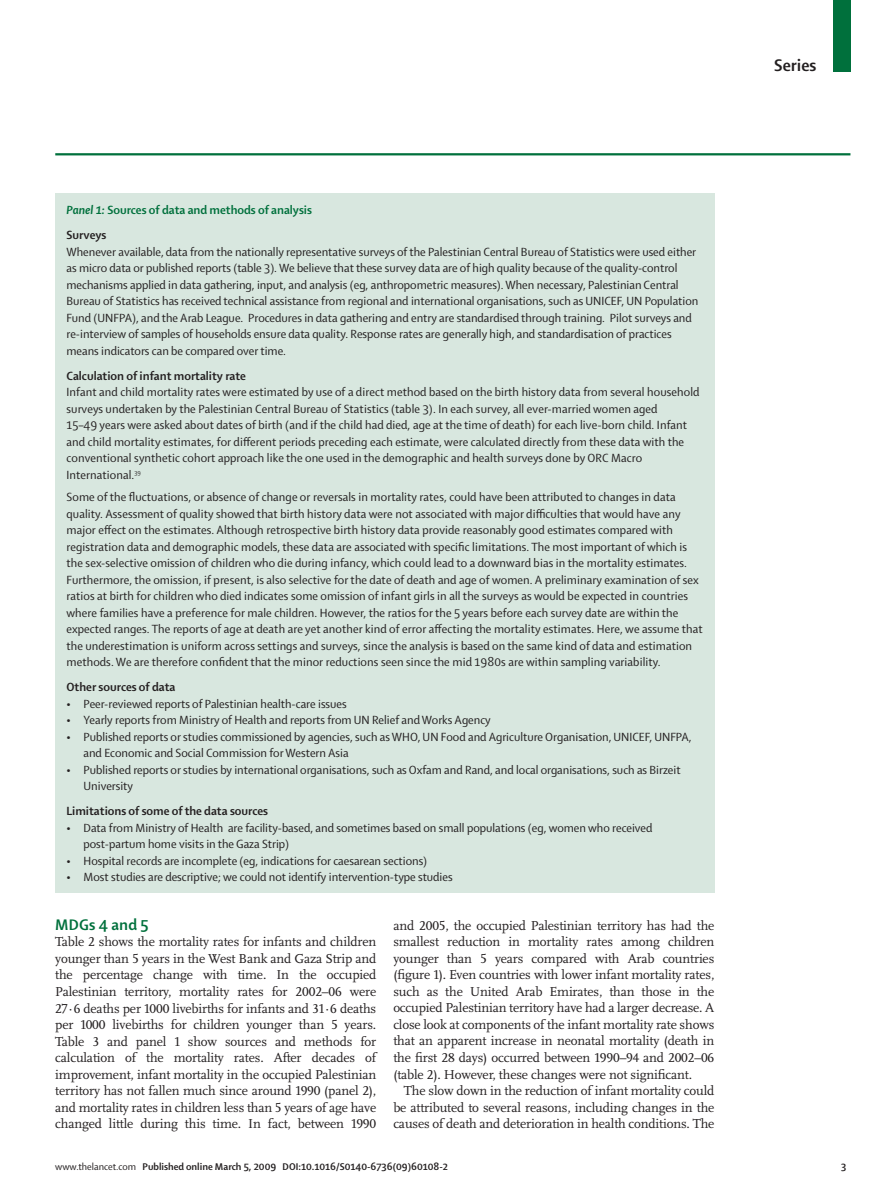
<style>
.page{position:relative;width:893px;height:1200px;background:#fff}
.page>*{position:absolute;margin:0;border:0;box-sizing:border-box;transform-origin:0 0}
.t1{font:700 18px "Shaker 2 Lancet";color:#231f20}
.t2{font:700 16.5px "Shaker 2 Lancet";letter-spacing:.01em;color:#00703c}
.t3{font:13.5px/16.5px "Scala Lancet Pro";letter-spacing:-.01em;color:#231f20;text-align:justify}
.t4{font:12.75px/16.5px "Shaker 2 Lancet";letter-spacing:.01em;color:#231f20}
.t5{font:700 12.75px "Shaker 2 Lancet";color:#231f20}
.t6{font:700 12.75px/25px "Shaker 2 Lancet";color:#00703c}
.t7{font:700 10.5px "Shaker 2 Lancet";color:#231f20}
.s1{font-style:italic}
.s2{color:#231f20}
.s3{font-weight:400}
</style>
<div class="page">
<div style="left:833px;top:0;width:17px;height:71px;background:#00703c"></div>
<hr style="left:55px;top:153px;width:795px;height:2px;background:#00703c">
<div style="left:55px;top:193px;width:659px;height:699px;background:#d8e7df"></div>
<p class="t6" style="left:67px;top:198px;width:247px"><span class="s1">Panel 1:</span> Sources of data and methods of analysis<br><span class="s2">Surveys</span></p>
<p class="t4" style="left:67px;top:244px;width:633px">Whenever available, data from the nationally representative surveys of the Palestinian Central Bureau of Statistics were used either as micro data or published reports (table 3). We believe that these survey data are of high quality because of the quality-control mechanisms applied in data gathering, input, and analysis (eg, anthropometric measures). When necessary, Palestinian Central Bureau of Statistics has received technical assistance from regional and international organisations, such as UNICEF, UN Population Fund (UNFPA), and the Arab League. Procedures in data gathering and entry are standardised through training. Pilot surveys and re-interview of samples of households ensure data quality. Response rates are generally high, and standardisation of practices means indicators can be compared over time.</p>
<p class="t5" style="left:67px;top:370px;width:181px">Calculation of infant mortality rate</p>
<p class="t4" style="left:67px;top:385px;width:634px">Infant and child mortality rates were estimated by use of a direct method based on the birth history data from several household surveys undertaken by the Palestinian Central Bureau of Statistics (table 3). In each survey, all ever-married women aged<br>15–49 years were asked about dates of birth (and if the child had died, age at the time of death) for each live-born child. Infant and child mortality estimates, for different periods preceding each estimate, were calculated directly from these data with the conventional synthetic cohort approach like the one used in the demographic and health surveys done by ORC Macro International.<sup>39</sup></p>
<p class="t4" style="left:67px;top:489px;width:638px">Some of the fluctuations, or absence of change or reversals in mortality rates, could have been attributed to changes in data quality. Assessment of quality showed that birth history data were not associated with major difficulties that would have any major effect on the estimates. Although retrospective birth history data provide reasonably good estimates compared with registration data and demographic models, these data are associated with specific limitations. The most important of which is the sex-selective omission of children who die during infancy, which could lead to a downward bias in the mortality estimates.<br>Furthermore, the omission, if present, is also selective for the date of death and age of women. A preliminary examination of sex ratios at birth for children who died indicates some omission of infant girls in all the surveys as would be expected in countries where families have a preference for male children. However, the ratios for the 5 years before each survey date are within the expected ranges. The reports of age at death are yet another kind of error affecting the mortality estimates. Here, we assume that the underestimation is uniform across settings and surveys, since the analysis is based on the same kind of data and estimation methods. We are therefore confident that the minor reductions seen since the mid 1980s are within sampling variability.</p>
<p class="t5" style="left:67px;top:682px;width:110px">Other sources of data</p>
<p class="t4" style="left:67px;top:696px;width:282px">• Peer-reviewed reports of Palestinian health-care issues</p>
<p class="t4" style="left:67px;top:712px;width:426px">• Yearly reports from Ministry of Health and reports from UN Relief and Works Agency</p>
<p class="t4" style="left:84px;top:729px;width:610px;text-indent:-17px">• Published reports or studies commissioned by agencies, such as WHO, UN Food and Agriculture Organisation, UNICEF, UNFPA, and Economic and Social Commission for Western Asia</p>
<p class="t4" style="left:84px;top:762px;width:599px;text-indent:-17px">• Published reports or studies by international organisations, such as Oxfam and Rand, and local organisations, such as Birzeit<br>University</p>
<p class="t5" style="left:67px;top:806px;width:203px">Limitations of some of the data sources</p>
<p class="t4" style="left:84px;top:820px;width:570px;text-indent:-17px">• Data from Ministry of Health are facility-based, and sometimes based on small populations (eg, women who received post-partum home visits in the Gaza Strip)</p>
<p class="t4" style="left:67px;top:853px;width:362px">• Hospital records are incomplete (eg, indications for caesarean sections)</p>
<p class="t4" style="left:67px;top:869px;width:388px">• Most studies are descriptive; we could not identify intervention-type studies</p>
<p class="t2" style="left:55px;top:917px;width:95px">MDGs 4 and 5</p>
<p class="t3" style="left:55px;top:934px;width:323px">Table 2 shows the mortality rates for infants and children younger than 5 years in the West Bank and Gaza Strip and the percentage change with time. In the occupied Palestinian territory, mortality rates for 2002–06 were 27·6 deaths per 1000 livebirths for infants and 31·6 deaths per 1000 livebirths for children younger than 5 years.<br>Table 3 and panel 1 show sources and methods for calculation of the mortality rates. After decades of improvement, infant mortality in the occupied Palestinian territory has not fallen much since around 1990 (panel 2), and mortality rates in children less than 5 years of age have changed little during this time. In fact, between 1990</p>
<p class="t3" style="left:393px;top:918px;width:323px">and 2005, the occupied Palestinian territory has had the smallest reduction in mortality rates among children younger than 5 years compared with Arab countries (figure 1). Even countries with lower infant mortality rates, such as the United Arab Emirates, than those in the occupied Palestinian territory have had a larger decrease. A close look at components of the infant mortality rate shows that an apparent increase in neonatal mortality (death in the first 28 days) occurred between 1990–94 and 2002–06 (table 2). However, these changes were not significant.</p>
<p class="t3" style="left:393px;top:1082px;width:323px;text-indent:11px">The slow down in the reduction of infant mortality could be attributed to several reasons, including changes in the causes of death and deterioration in health conditions. The</p>
<h1 class="t1" style="left:774px;top:58px;width:44px">Series</h1>
<p class="t7" style="left:55px;top:1161px;width:394px"><span class="s3">www.thelancet.com</span> Published online March 5, 2009 DOI:10.1016/S0140-6736(09)60108-2</p>
<p class="t7" style="left:841px;top:1161px;width:7px">3</p>
</div>
